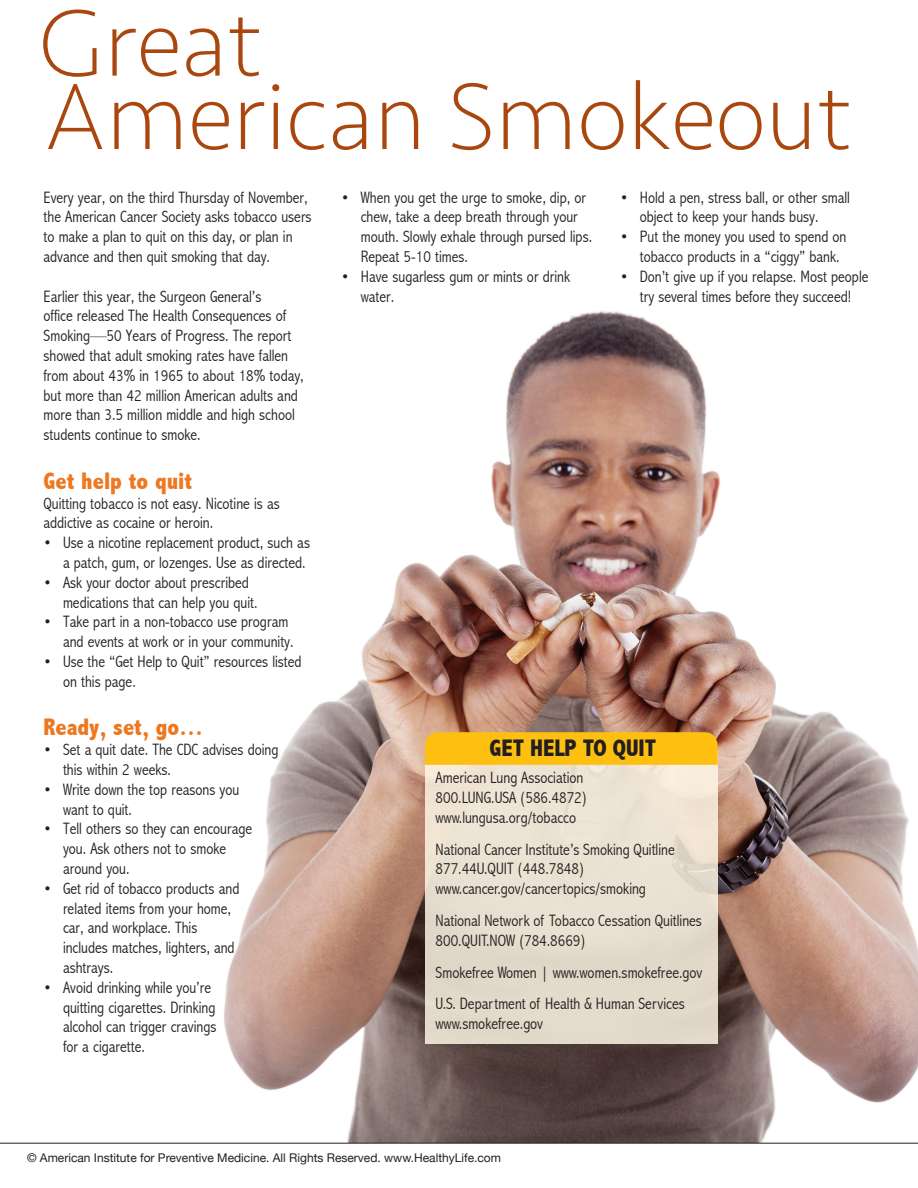
<style>
.page{position:relative;width:918px;height:1188px;background:#fff}
.page>*{position:absolute;margin:0;border:0;box-sizing:border-box;transform-origin:0 0}
.t1{font:200 97.5px/73.3px "Seravek";color:#aa470f}
.t2{font:800 condensed 24px "Abadi";color:#ed781f}
._101Wellness_Article{font:800 condensed 24px "Abadi";color:#231f20}
._101Wellness_Article-2{font:300 condensed 16.5px/19.8px "Abadi";color:#231f20}
.t3{font:12px "Helvetica Neue";color:#231f20}
</style>
<div class="page">
<img style="left:167px;top:310px;width:751px;height:833px">
<div style="left:425px;top:752px;width:292px;height:292px;background:#e9e0d1"></div>
<svg style="left:425px;top:732px;width:293px;height:33px;background:#fbbf13"></svg>
<hr style="left:0;top:0;width:918px;height:1px;background:#e6e7e9">
<hr style="left:0;top:1143px;width:918px;height:1px;background:#231f20">
<p class="t1" style="left:38px;top:8px;width:815px">Great<br>American Smokeout</p>
<p class="_101Wellness_Article-2" style="left:44px;top:187px;width:270px">Every year, on the third Thursday of November, the American Cancer Society asks tobacco users to make a plan to quit on this day, or plan in advance and then quit smoking that day.</p>
<p class="_101Wellness_Article-2" style="left:44px;top:286px;width:262px">Earlier this year, the Surgeon General’s<br>office released The Health Consequences of Smoking—50 Years of Progress. The report showed that adult smoking rates have fallen from about 43% in 1965 to about 18% today, but more than 42 million American adults and more than 3.5 million middle and high school students continue to smoke.</p>
<p class="t2" style="left:44px;top:467px;width:150px">Get help to quit</p>
<p class="_101Wellness_Article-2" style="left:44px;top:493px;width:238px">Quitting tobacco is not easy. Nicotine is as addictive as cocaine or heroin.</p>
<p class="_101Wellness_Article-2" style="left:44px;top:533px;width:268px;text-align:right">• Use a nicotine replacement product, such as a patch, gum, or lozenges. Use as directed.</p>
<p class="_101Wellness_Article-2" style="left:63px;top:572px;width:196px;text-indent:-20px">• Ask your doctor about prescribed medications that can help you quit.</p>
<p class="_101Wellness_Article-2" style="left:63px;top:612px;width:232px;text-indent:-20px">• Take part in a non-tobacco use program and events at work or in your community.</p>
<p class="_101Wellness_Article-2" style="left:63px;top:652px;width:240px;text-indent:-20px">• Use the “Get Help to Quit” resources listed on this page.</p>
<p class="t2" style="left:44px;top:713px;width:161px">Ready, set, go…</p>
<p class="_101Wellness_Article-2" style="left:63px;top:740px;width:217px;text-indent:-20px">• Set a quit date. The CDC advises doing this within 2 weeks.</p>
<p class="_101Wellness_Article-2" style="left:63px;top:779px;width:178px;text-indent:-20px">• Write down the top reasons you want to quit.</p>
<p class="_101Wellness_Article-2" style="left:63px;top:819px;width:191px;text-indent:-20px">• Tell others so they can encourage you. Ask others not to smoke around you.</p>
<p class="_101Wellness_Article-2" style="left:63px;top:878px;width:178px;text-indent:-20px">• Get rid of tobacco products and related items from your home, car, and workplace. This includes matches, lighters, and ashtrays.</p>
<p class="_101Wellness_Article-2" style="left:63px;top:977px;width:155px;text-indent:-20px">• Avoid drinking while you’re quitting cigarettes. Drinking alcohol can trigger cravings for a cigarette.</p>
<p class="_101Wellness_Article-2" style="left:361px;top:187px;width:233px;text-indent:-20px">• When you get the urge to smoke, dip, or chew, take a deep breath through your mouth. Slowly exhale through pursed lips.<br>Repeat 5-10 times.</p>
<p class="_101Wellness_Article-2" style="left:361px;top:266px;width:211px;text-indent:-20px">• Have sugarless gum or mints or drink water.</p>
<p class="_101Wellness_Article-2" style="left:640px;top:187px;width:212px;text-indent:-20px">• Hold a pen, stress ball, or other small object to keep your hands busy.</p>
<p class="_101Wellness_Article-2" style="left:640px;top:227px;width:208px;text-indent:-20px">• Put the money you used to spend on tobacco products in a “ciggy” bank.</p>
<p class="_101Wellness_Article-2" style="left:620px;top:266px;width:250px;text-align:center">• Don’t give up if you relapse. Most people try several times before they succeed!</p>
<p class="_101Wellness_Article" style="left:489px;top:734px;width:168px">GET HELP TO QUIT</p>
<p class="_101Wellness_Article-2" style="left:436px;top:768px;width:149px">American Lung Association</p>
<p class="_101Wellness_Article-2" style="left:436px;top:788px;width:153px">800.LUNG.USA (586.4872)</p>
<p class="_101Wellness_Article-2" style="left:436px;top:807px;width:142px">www.lungusa.org/tobacco</p>
<p class="_101Wellness_Article-2" style="left:436px;top:839px;width:241px">National Cancer Institute’s Smoking Quitline</p>
<p class="_101Wellness_Article-2" style="left:436px;top:859px;width:150px">877.44U.QUIT (448.7848)</p>
<p class="_101Wellness_Article-2" style="left:436px;top:879px;width:212px">www.cancer.gov/cancertopics/smoking</p>
<p class="_101Wellness_Article-2" style="left:436px;top:911px;width:268px">National Network of Tobacco Cessation Quitlines</p>
<p class="_101Wellness_Article-2" style="left:436px;top:930px;width:152px">800.QUIT.NOW (784.8669)</p>
<p class="_101Wellness_Article-2" style="left:436px;top:962px;width:268px">Smokefree Women | www.women.smokefree.gov</p>
<p class="_101Wellness_Article-2" style="left:436px;top:994px;width:251px">U.S. Department of Health &amp; Human Services</p>
<p class="_101Wellness_Article-2" style="left:436px;top:1014px;width:109px">www.smokefree.gov</p>
<p class="t3" style="left:27px;top:1150px;width:476px">© American Institute for Preventive Medicine. All Rights Reserved. www.HealthyLife.com</p>
</div>
